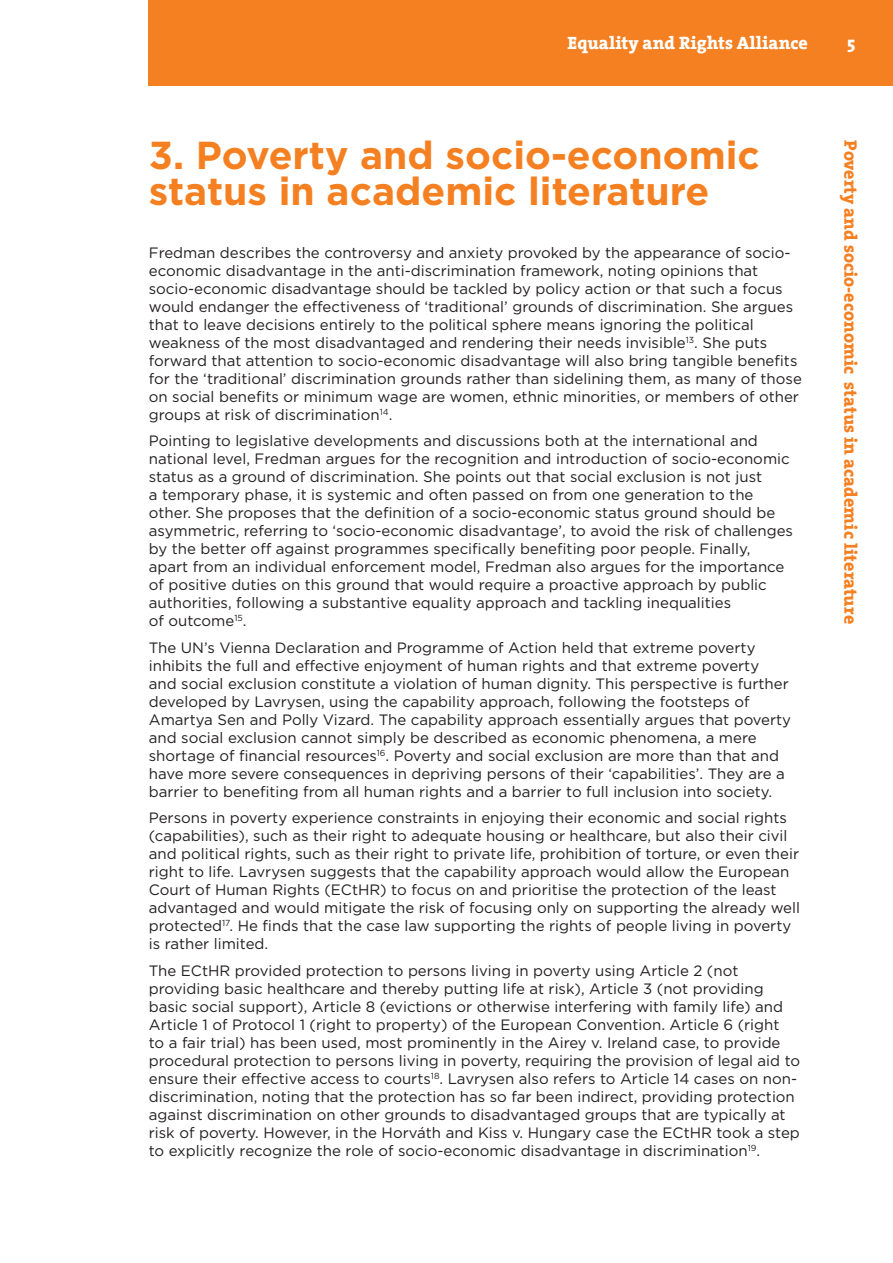
<style>
.page{position:relative;width:893px;height:1263px;background:#fff}
.page>*{position:absolute;margin:0;border:0;box-sizing:border-box;transform-origin:0 0}
.t1{font:700 39px/36px "Gotham";color:#f58021}
.t2{font:800 18px "The Serif";color:#f58021}
.t3{font:800 18px "The Serif";color:#fff}
.t4{font:15px/18px "Gotham";color:#231f20}
</style>
<div class="page">
<div style="left:149px;top:0;width:744px;height:85px;background:#f58021"></div>
<p class="t3" style="left:568px;top:28px;width:242px">Equality and Rights Alliance</p>
<p class="t3" style="left:847px;top:28px;width:10px">5</p>
<h1 class="t1" style="left:149px;top:136px;width:612px">3. Poverty and socio-economic status in academic literature</h1>
<p class="t4" style="left:149px;top:243px;width:655px">Fredman describes the controversy and anxiety provoked by the appearance of socio&shy;economic disadvantage in the anti-discrimination framework, noting opinions that socio-economic disadvantage should be tackled by policy action or that such a focus would endanger the effectiveness of ‘traditional’ grounds of discrimination. She argues that to leave decisions entirely to the political sphere means ignoring the political weakness of the most disadvantaged and rendering their needs invisible<sup>13</sup>. She puts forward that attention to socio-economic disadvantage will also bring tangible benefits for the ‘traditional’ discrimination grounds rather than sidelining them, as many of those on social benefits or minimum wage are women, ethnic minorities, or members of other groups at risk of discrimination<sup>14</sup>.</p>
<p class="t4" style="left:149px;top:432px;width:646px">Pointing to legislative developments and discussions both at the international and national level, Fredman argues for the recognition and introduction of socio-economic status as a ground of discrimination. She points out that social exclusion is not just<br>a temporary phase, it is systemic and often passed on from one generation to the other. She proposes that the definition of a socio-economic status ground should be asymmetric, referring to ‘socio-economic disadvantage’, to avoid the risk of challenges by the better off against programmes specifically benefiting poor people. Finally, apart from an individual enforcement model, Fredman also argues for the importance of positive duties on this ground that would require a proactive approach by public authorities, following a substantive equality approach and tackling inequalities<br>of outcome<sup>15</sup>.</p>
<p class="t4" style="left:149px;top:638px;width:644px">The UN’s Vienna Declaration and Programme of Action held that extreme poverty inhibits the full and effective enjoyment of human rights and that extreme poverty<br>and social exclusion constitute a violation of human dignity. This perspective is further developed by Lavrysen, using the capability approach, following the footsteps of Amartya Sen and Polly Vizard. The capability approach essentially argues that poverty and social exclusion cannot simply be described as economic phenomena, a mere shortage of financial resources<sup>16</sup>. Poverty and social exclusion are more than that and have more severe consequences in depriving persons of their ‘capabilities’. They are a barrier to benefiting from all human rights and a barrier to full inclusion into society.</p>
<p class="t4" style="left:149px;top:809px;width:653px">Persons in poverty experience constraints in enjoying their economic and social rights (capabilities), such as their right to adequate housing or healthcare, but also their civil and political rights, such as their right to private life, prohibition of torture, or even their right to life. Lavrysen suggests that the capability approach would allow the European Court of Human Rights (ECtHR) to focus on and prioritise the protection of the least advantaged and would mitigate the risk of focusing only on supporting the already well protected<sup>17</sup>. He finds that the case law supporting the rights of people living in poverty is rather limited.</p>
<p class="t4" style="left:149px;top:961px;width:653px">The ECtHR provided protection to persons living in poverty using Article 2 (not providing basic healthcare and thereby putting life at risk), Article 3 (not providing basic social support), Article 8 (evictions or otherwise interfering with family life) and Article 1 of Protocol 1 (right to property) of the European Convention. Article 6 (right<br>to a fair trial) has been used, most prominently in the Airey v. Ireland case, to provide procedural protection to persons living in poverty, requiring the provision of legal aid to ensure their effective access to courts<sup>18</sup>. Lavrysen also refers to Article 14 cases on non&shy;discrimination, noting that the protection has so far been indirect, providing protection against discrimination on other grounds to disadvantaged groups that are typically at risk of poverty. However, in the Horváth and Kiss v. Hungary case the ECtHR took a step to explicitly recognize the role of socio-economic disadvantage in discrimination<sup>19</sup>.</p>
<p class="t2" style="left:866px;top:140px;width:485px;rotate:90deg">Poverty and socio-economic status in academic literature</p>
</div>
